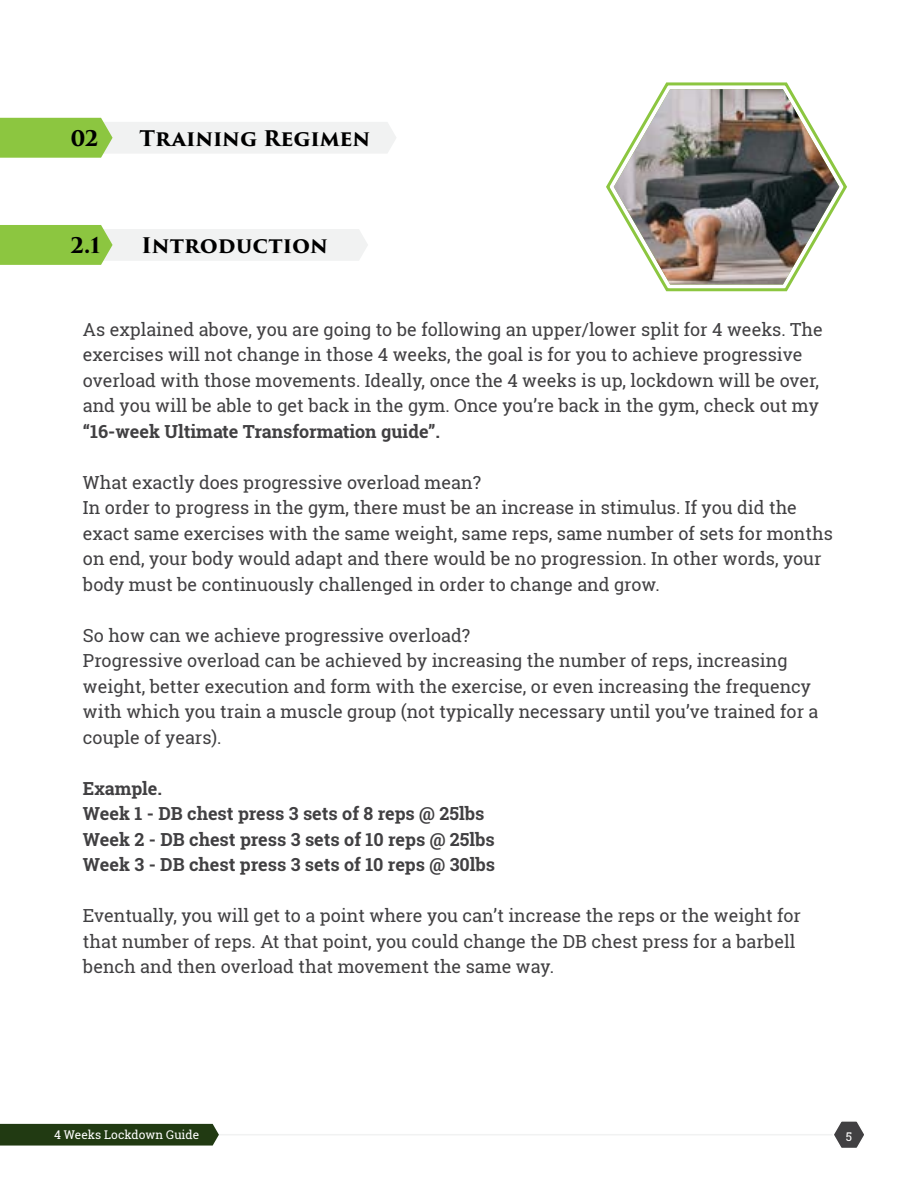
<style>
.page{position:relative;width:918px;height:1188px;background:#fff}
.page>*{position:absolute;margin:0;border:0;box-sizing:border-box;transform-origin:0 0}
.t1{font:700 21px "Trajan Pro 3";color:#000}
.t2{font:18px/25.5px "Roboto Slab";color:#414042}
.t3{font:700 18px/25.5px "Roboto Slab";color:#414042}
.t4{font:12px "Roboto Slab";color:#fff}
</style>
<div class="page">
<img style="left:606px;top:82px;width:241px;height:210px">
<svg style="left:0;top:225px;width:368px;height:40px"></svg>
<svg style="left:0;top:118px;width:396px;height:40px"></svg>
<hr style="left:212px;top:1134px;width:630px;height:1px;background:#f1f2f2">
<svg style="left:833px;top:1121px;width:31px;height:27px"></svg>
<div style="left:0;top:1124px;width:219px;height:22px;background:#213a12"></div>
<p class="t1" style="left:70px;top:122px;width:29px">02</p>
<p class="t1" style="left:140px;top:122px;width:232px">Training Regimen</p>
<p class="t1" style="left:70px;top:230px;width:31px">2.1</p>
<p class="t1" style="left:141px;top:230px;width:188px">Introduction</p>
<p class="t2" style="left:83px;top:316px;width:741px">As explained above, you are going to be following an upper/lower split for 4 weeks. The exercises will not change in those 4 weeks, the goal is for you to achieve progressive overload with those movements. Ideally, once the 4 weeks is up, lockdown will be over, and you will be able to get back in the gym. Once you’re back in the gym, check out my</p>
<p class="t3" style="left:83px;top:418px;width:359px">“16-week Ultimate Transformation guide”.</p>
<p class="t2" style="left:83px;top:469px;width:752px">What exactly does progressive overload mean?<br>In order to progress in the gym, there must be an increase in stimulus. If you did the exact same exercises with the same weight, same reps, same number of sets for months on end, your body would adapt and there would be no progression. In other words, your body must be continuously challenged in order to change and grow.</p>
<p class="t2" style="left:83px;top:622px;width:737px">So how can we achieve progressive overload?<br>Progressive overload can be achieved by increasing the number of reps, increasing weight, better execution and form with the exercise, or even increasing the frequency with which you train a muscle group (not typically necessary until you’ve trained for a couple of years).</p>
<p class="t3" style="left:83px;top:775px;width:414px">Example.<br>Week 1 - DB chest press 3 sets of 8 reps @ 25lbs Week 2 - DB chest press 3 sets of 10 reps @ 25lbs Week 3 - DB chest press 3 sets of 10 reps @ 30lbs</p>
<p class="t2" style="left:83px;top:903px;width:720px">Eventually, you will get to a point where you can’t increase the reps or the weight for that number of reps. At that point, you could change the DB chest press for a barbell bench and then overload that movement the same way.</p>
<p class="t4" style="left:54px;top:1127px;width:147px">4 Weeks Lockdown Guide</p>
<p class="t4" style="left:846px;top:1128px;width:8px">5</p>
</div>
